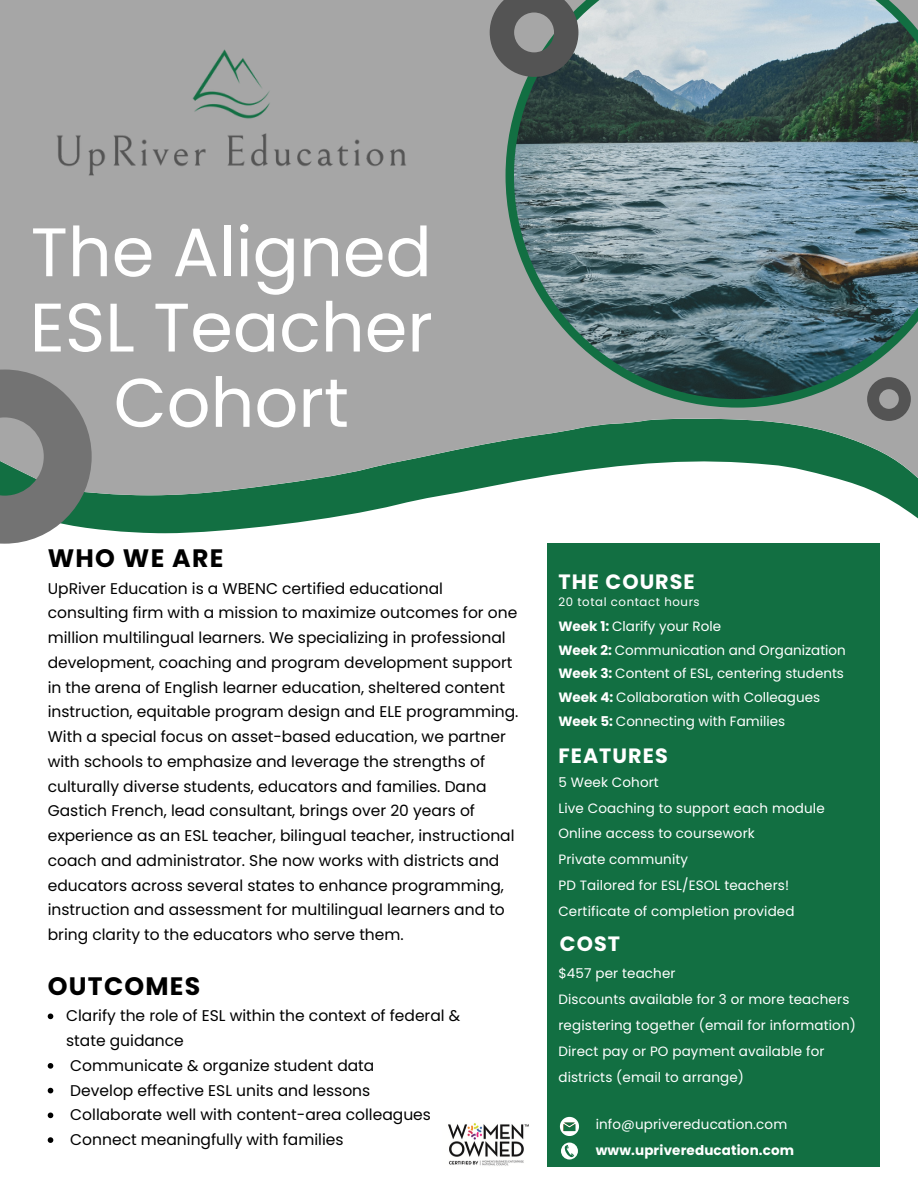
<style>
.page{position:relative;width:918px;height:1188px;background:#fff}
.page>*{position:absolute;margin:0;border:0;box-sizing:border-box;transform-origin:0 0}
.t1{font:68.55px/75.3px "Poppins";color:#fff;text-align:center}
.t2{font:700 25.2px "Poppins";letter-spacing:.05em;color:#000}
.t3{font:700 20.7px "Poppins";letter-spacing:.05em;color:#fff}
.t4{font:15.45px/24.8px "Poppins";color:#000}
.t5{font:13.5px/25.8px "Poppins";letter-spacing:.01em;color:#fff}
.t6{font:700 13.5px "Poppins";letter-spacing:.01em;color:#fff}
.t7{font:11.7px "Poppins";letter-spacing:.05em;color:#fff}
.s1{font-weight:700}
</style>
<div class="page">
<div style="left:547px;top:544px;width:332px;height:623px;background:#126f42"></div>
<svg style="left:92px;top:515px;width:826px;height:43px"></svg>
<svg style="left:0;top:77px;width:918px;height:438px;background:#93a69d"></svg>
<svg style="left:506px;top:0;width:412px;height:408px;background:#6d8589"></svg>
<div style="left:0;top:0;width:500px;height:269px;background:#a6a6a6"></div>
<svg style="left:560px;top:1117px;width:19px;height:19px"></svg>
<svg style="left:560px;top:1141px;width:19px;height:20px"></svg>
<svg style="left:561px;top:1143px;width:17px;height:17px"></svg>
<svg style="left:565px;top:1145px;width:9px;height:12px"></svg>
<svg style="left:490px;top:0;width:89px;height:77px;background:#676a69"></svg>
<svg style="left:867px;top:377px;width:44px;height:44px;background:#737373"></svg>
<svg style="left:0;top:370px;width:92px;height:174px;background:#7d8682"></svg>
<img style="left:443px;top:1123px;width:86px;height:45px;border-radius:2px">
<svg style="left:48px;top:1014px;width:5px;height:5px"></svg>
<svg style="left:48px;top:1063px;width:5px;height:6px"></svg>
<svg style="left:48px;top:1088px;width:5px;height:5px"></svg>
<svg style="left:48px;top:1113px;width:5px;height:5px"></svg>
<svg style="left:48px;top:1137px;width:5px;height:6px"></svg>
<h1 class="t1" style="left:30px;top:215px;width:405px">The Aligned<br>ESL Teacher<br>Cohort</h1>
<h2 class="t2" style="left:48px;top:541px;width:177px">WHO WE ARE</h2>
<p class="t4" style="left:48px;top:576px;width:472px">UpRiver Education is a WBENC certified educational consulting firm with a mission to maximize outcomes for one million multilingual learners. We specializing in professional development, coaching and program development support in the arena of English learner education, sheltered content instruction, equitable program design and ELE programming.<br>With a special focus on asset-based education, we partner with schools to emphasize and leverage the strengths of culturally diverse students, educators and families. Dana Gastich French, lead consultant, brings over 20 years of experience as an ESL teacher, bilingual teacher, instructional coach and administrator. She now works with districts and educators across several states to enhance programming, instruction and assessment for multilingual learners and to bring clarity to the educators who serve them.</p>
<h2 class="t2" style="left:48px;top:969px;width:154px">OUTCOMES</h2>
<p class="t4" style="left:66px;top:1004px;width:396px">Clarify the role of ESL within the context of federal &amp; state guidance<br>Communicate &amp; organize student data<br>Develop effective ESL units and lessons Collaborate well with content-area colleagues Connect meaningfully with families</p>
<h3 class="t3" style="left:558px;top:567px;width:138px">THE COURSE</h3>
<p class="t7" style="left:558px;top:594px;width:143px">20 total contact hours</p>
<p class="t5" style="left:558px;top:615px;width:289px;line-height:23.7px"><span class="s1">Week 1:</span> Clarify your Role<br><span class="s1">Week 2:</span> Communication and Organization <span class="s1">Week 3:</span> Content of ESL, centering students <span class="s1">Week 4:</span> Collaboration with Colleagues <span class="s1">Week 5:</span> Connecting with Families</p>
<h3 class="t3" style="left:558px;top:741px;width:111px">FEATURES</h3>
<p class="t5" style="left:558px;top:769px;width:268px">5 Week Cohort<br>Live Coaching to support each module<br>Online access to coursework<br>Private community<br>PD Tailored for ESL/ESOL teachers!<br>Certificate of completion provided</p>
<h3 class="t3" style="left:560px;top:929px;width:62px">COST</h3>
<p class="t5" style="left:558px;top:961px;width:299px">$457 per teacher<br>Discounts available for 3 or more teachers registering together (email for information)<br>Direct pay or PO payment available for districts (email to arrange)</p>
<p class="t5" style="left:596px;top:1111px;width:193px">info@uprivereducation.com</p>
<p class="t6" style="left:596px;top:1141px;width:200px">www.uprivereducation.com</p>
</div>
